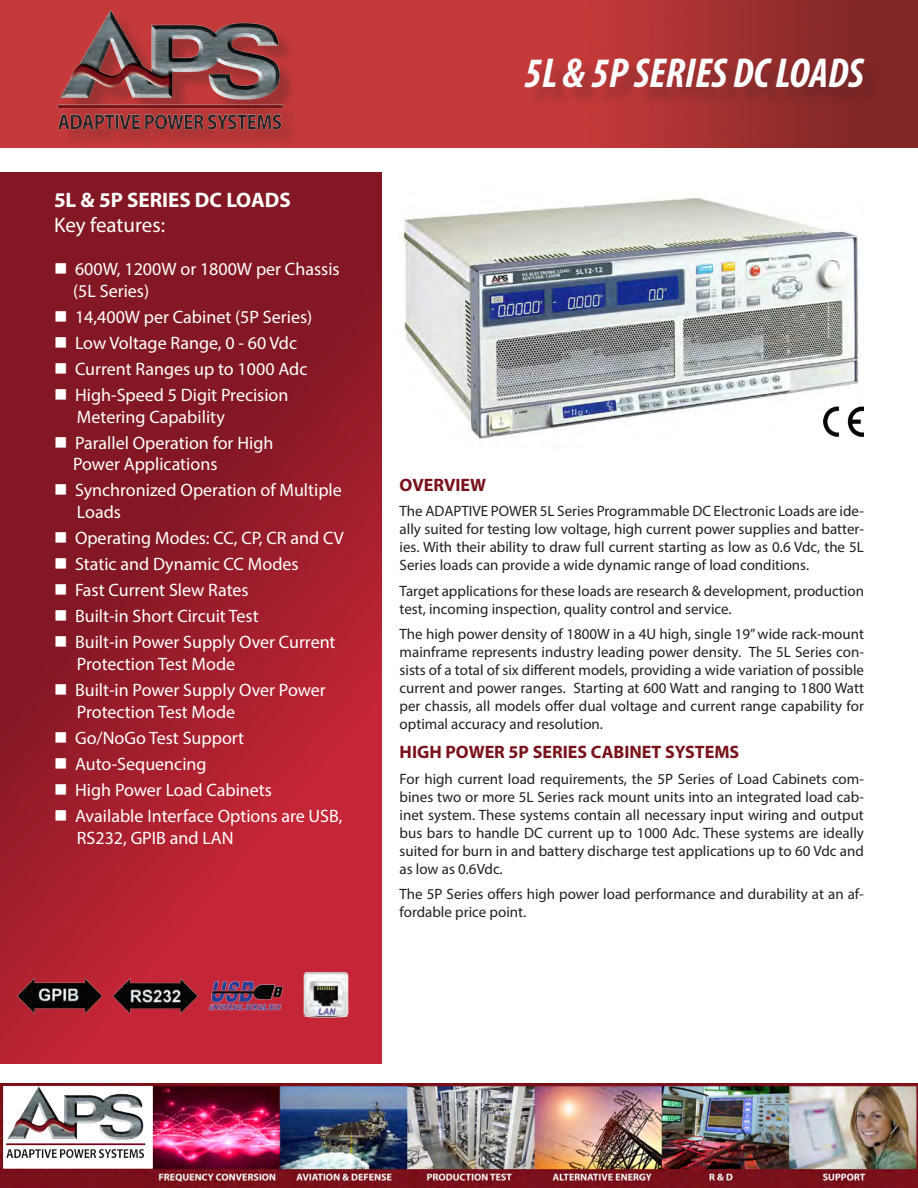
<style>
.page{position:relative;width:918px;height:1188px;background:#fff}
.page>*{position:absolute;margin:0;border:0;box-sizing:border-box;transform-origin:0 0}
.t1{font:italic 700 condensed 42px "Myriad Pro";color:#fff}
.t2{font:700 21px "Myriad Pro";color:#fff}
.t3{font:21px "Myriad Pro";color:#fff}
.t4{font:18px/21.6px "Myriad Pro";color:#fff}
.t5{font:700 18px "Myriad Pro";color:#79111b}
.t6{font:15px/18px "Myriad Pro";color:#231f20;text-align:justify}
</style>
<div class="page">
<img style="left:0;top:173px;width:382px;height:891px">
<img style="left:0;top:0;width:918px;height:148px">
<img style="left:0;top:1083px;width:918px;height:105px">
<img style="left:40px;top:0;width:259px;height:148px">
<div style="left:527px;top:61px;width:356px;height:45px;background:#231f20;opacity:.25"></div>
<img style="left:402px;top:197px;width:462px;height:242px">
<img style="left:823px;top:407px;width:41px;height:29px">
<img style="left:14px;top:967px;width:350px;height:56px">
<svg style="left:56px;top:263px;width:10px;height:11px"></svg>
<svg style="left:56px;top:311px;width:10px;height:10px"></svg>
<svg style="left:56px;top:337px;width:10px;height:10px"></svg>
<svg style="left:56px;top:363px;width:10px;height:11px"></svg>
<svg style="left:56px;top:389px;width:10px;height:11px"></svg>
<svg style="left:56px;top:437px;width:10px;height:10px"></svg>
<svg style="left:56px;top:484px;width:10px;height:11px"></svg>
<svg style="left:56px;top:532px;width:10px;height:11px"></svg>
<svg style="left:56px;top:558px;width:10px;height:11px"></svg>
<svg style="left:56px;top:584px;width:10px;height:11px"></svg>
<svg style="left:56px;top:610px;width:10px;height:11px"></svg>
<svg style="left:56px;top:637px;width:10px;height:10px"></svg>
<svg style="left:56px;top:684px;width:10px;height:11px"></svg>
<svg style="left:56px;top:732px;width:10px;height:11px"></svg>
<svg style="left:56px;top:758px;width:10px;height:11px"></svg>
<svg style="left:56px;top:784px;width:10px;height:11px"></svg>
<svg style="left:56px;top:810px;width:10px;height:11px"></svg>
<p class="t2" style="left:54px;top:186px;width:238px">5L &amp; 5P SERIES DC LOADS</p>
<p class="t3" style="left:54px;top:212px;width:113px">Key features:</p>
<p class="t4" style="left:73px;top:258px;width:268px">600W, 1200W or 1800W per Chassis (5L Series)</p>
<p class="t4" style="left:75px;top:306px;width:239px">14,400W per Cabinet (5P Series)</p>
<p class="t4" style="left:75px;top:332px;width:224px">Low Voltage Range, 0 - 60 Vdc</p>
<p class="t4" style="left:75px;top:358px;width:234px">Current Ranges up to 1000 Adc</p>
<p class="t4" style="left:75px;top:384px;width:215px">High-Speed 5 Digit Precision<br>Metering Capability</p>
<p class="t4" style="left:73px;top:432px;width:202px">Parallel Operation for High<br>Power Applications</p>
<p class="t4" style="left:75px;top:479px;width:268px">Synchronized Operation of Multiple<br>Loads</p>
<p class="t4" style="left:75px;top:527px;width:270px">Operating Modes: CC, CP, CR and CV</p>
<p class="t4" style="left:75px;top:553px;width:225px">Static and Dynamic CC Modes</p>
<p class="t4" style="left:75px;top:579px;width:175px">Fast Current Slew Rates</p>
<p class="t4" style="left:75px;top:605px;width:185px">Built-in Short Circuit Test</p>
<p class="t4" style="left:75px;top:631px;width:262px">Built-in Power Supply Over Current<br>Protection Test Mode</p>
<p class="t4" style="left:75px;top:679px;width:252px">Built-in Power Supply Over Power<br>Protection Test Mode</p>
<p class="t4" style="left:75px;top:727px;width:171px">Go/NoGo Test Support</p>
<p class="t4" style="left:75px;top:753px;width:133px">Auto-Sequencing</p>
<p class="t4" style="left:75px;top:779px;width:198px">High Power Load Cabinets</p>
<p class="t4" style="left:75px;top:805px;width:269px">Available Interface Options are USB,<br>RS232, GPIB and LAN</p>
<p class="t1" style="left:524px;top:47px;width:341px">5L &amp; 5P SERIES DC LOADS</p>
<p class="t5" style="left:400px;top:473px;width:88px">OVERVIEW</p>
<p class="t6" style="left:400px;top:502px;width:466px">The ADAPTIVE POWER 5L Series Programmable DC Electronic Loads are ide&shy;ally suited for testing low voltage, high current power supplies and batter&shy;ies. With their ability to draw full current starting as low as 0.6 Vdc, the 5L Series loads can provide a wide dynamic range of load conditions.</p>
<p class="t6" style="left:400px;top:581px;width:466px">Target applications for these loads are research &amp; development, production test, incoming inspection, quality control and service.</p>
<p class="t6" style="left:400px;top:625px;width:466px">The high power density of 1800W in a 4U high, single 19” wide rack-mount mainframe represents industry leading power density. The 5L Series con&shy;sists of a total of six different models, providing a wide variation of possible current and power ranges. Starting at 600 Watt and ranging to 1800 Watt per chassis, all models offer dual voltage and current range capability for optimal accuracy and resolution.</p>
<p class="t5" style="left:400px;top:740px;width:341px">HIGH POWER 5P SERIES CABINET SYSTEMS</p>
<p class="t6" style="left:400px;top:769px;width:466px">For high current load requirements, the 5P Series of Load Cabinets com&shy;bines two or more 5L Series rack mount units into an integrated load cab&shy;inet system. These systems contain all necessary input wiring and output bus bars to handle DC current up to 1000 Adc. These systems are ideally suited for burn in and battery discharge test applications up to 60 Vdc and as low as 0.6Vdc.</p>
<p class="t6" style="left:400px;top:885px;width:466px">The 5P Series offers high power load performance and durability at an af&shy;fordable price point.</p>
</div>
